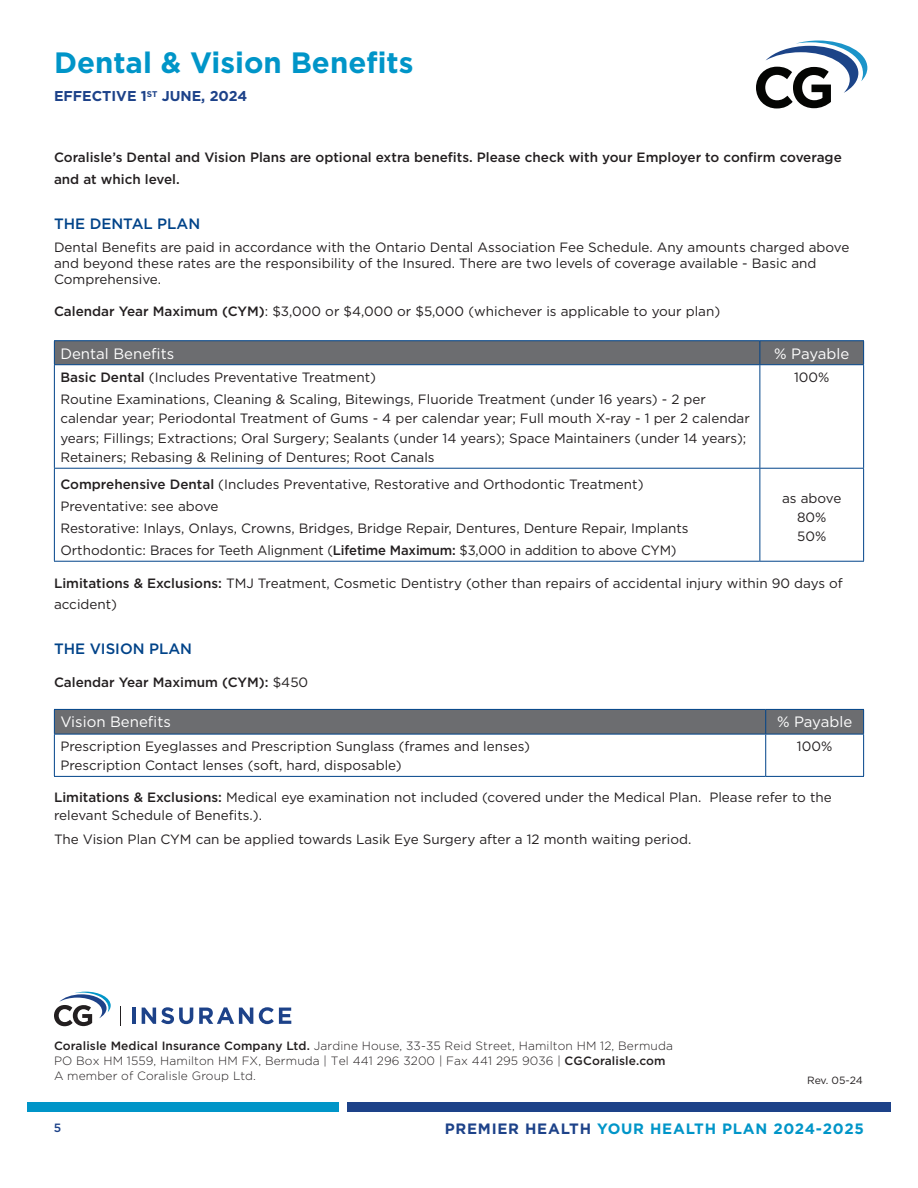
<style>
.page{position:relative;width:918px;height:1188px;background:#fff}
.page>*{position:absolute;margin:0;border:0;box-sizing:border-box;transform-origin:0 0}
.t1{font:700 29.4px "Gotham";color:#0095c8}
.t2{font:15px "Gotham";color:#fff}
.t3{font:700 15px "Gotham";letter-spacing:.05em;color:#0095c8}
.t4{font:500 15px "Gotham";color:#004389}
.t5{font:700 14.25px "Gotham";color:#1d4289}
.t6{font:13.5px/22.2px "Gotham";color:#231f20}
.t7{font:500 13.5px/21.6px "Gotham";color:#231f20}
.t8{font:300 12px/15px "Gotham";letter-spacing:.01em;color:#231f20}
.t9{font:500 12px "Gotham";color:#1d4289}
.t10{font:10.5px "Gotham";letter-spacing:-.015em;color:#231f20}
.s1{font-weight:500}
.s2{font-weight:400}
.s3{color:#1d4289}
</style>
<div class="page">
<svg style="left:54px;top:992px;width:57px;height:34px"></svg>
<hr style="left:132px;top:1008px;width:3px;height:16px;background:#1d4289">
<svg style="left:142px;top:1007px;width:51px;height:17px"></svg>
<svg style="left:199px;top:1007px;width:54px;height:17px"></svg>
<svg style="left:259px;top:1007px;width:32px;height:17px"></svg>
<div style="left:27px;top:1102px;width:311px;height:10px;background:#0095c8"></div>
<div style="left:347px;top:1102px;width:544px;height:10px;background:#1d4289"></div>
<svg style="left:756px;top:40px;width:111px;height:68px"></svg>
<hr style="left:54px;top:340px;width:706px;height:1px;background:#004389">
<hr style="left:760px;top:340px;width:104px;height:1px;background:#004389">
<svg style="left:54px;top:341px;width:810px;height:24px;background:#676b71"></svg>
<hr style="left:760px;top:364px;width:104px;height:1px;background:#004389">
<hr style="left:54px;top:365px;width:1px;height:103px;background:#004389">
<hr style="left:760px;top:365px;width:1px;height:103px;background:#004389">
<hr style="left:863px;top:365px;width:1px;height:103px;background:#004389">
<hr style="left:54px;top:469px;width:1px;height:92px;background:#004389">
<hr style="left:54px;top:468px;width:706px;height:1px;background:#004389">
<hr style="left:54px;top:561px;width:706px;height:1px;background:#004389">
<hr style="left:760px;top:469px;width:1px;height:92px;background:#004389">
<hr style="left:760px;top:468px;width:104px;height:1px;background:#004389">
<hr style="left:863px;top:469px;width:1px;height:92px;background:#004389">
<hr style="left:760px;top:561px;width:104px;height:1px;background:#004389">
<svg style="left:54px;top:709px;width:810px;height:25px;background:#656a71"></svg>
<hr style="left:54px;top:734px;width:712px;height:1px;background:#004389">
<hr style="left:54px;top:734px;width:1px;height:42px;background:#004389">
<hr style="left:766px;top:734px;width:98px;height:1px;background:#004389">
<hr style="left:765px;top:734px;width:1px;height:42px;background:#004389">
<hr style="left:863px;top:734px;width:1px;height:42px;background:#004389">
<hr style="left:54px;top:776px;width:712px;height:1px;background:#004389">
<hr style="left:766px;top:776px;width:98px;height:1px;background:#004389">
<h1 class="t1" style="left:54px;top:44px;width:361px">Dental &amp; Vision Benefits</h1>
<p class="t5" style="left:54px;top:87px;width:195px">EFFECTIVE 1<sup>ST</sup> JUNE, 2024</p>
<p class="t7" style="left:54px;top:146px;width:789px">Coralisle’s Dental and Vision Plans are optional extra benefits. Please check with your Employer to confirm coverage and at which level.</p>
<p class="t4" style="left:54px;top:213px;width:148px">THE DENTAL PLAN</p>
<p class="t6" style="left:54px;top:238px;width:797px;line-height:16.2px">Dental Benefits are paid in accordance with the Ontario Dental Association Fee Schedule. Any amounts charged above and beyond these rates are the responsibility of the Insured. There are two levels of coverage available - Basic and<br>Comprehensive.</p>
<p class="t6" style="left:54px;top:300px;width:668px"><span class="s1">Calendar Year Maximum (CYM)</span>: $3,000 or $4,000 or $5,000 (whichever is applicable to your plan)</p>
<p class="t2" style="left:60px;top:344px;width:115px">Dental Benefits</p>
<p class="t2" style="left:774px;top:344px;width:77px">% Payable</p>
<p class="t6" style="left:60px;top:365px;width:647px"><span class="s1">Basic Dental</span> (Includes Preventative Treatment)<br>Routine Examinations, Cleaning &amp; Scaling, Bitewings, Fluoride Treatment (under 16 years) - 2 per</p>
<p class="t6" style="left:60px;top:408px;width:691px;line-height:19.5px">calendar year; Periodontal Treatment of Gums - 4 per calendar year; Full mouth X-ray - 1 per 2 calendar years; Fillings; Extractions; Oral Surgery; Sealants (under 14 years); Space Maintainers (under 14 years);<br>Retainers; Rebasing &amp; Relining of Dentures; Root Canals</p>
<p class="t6" style="left:794px;top:365px;width:37px">100%</p>
<p class="t6" style="left:60px;top:472px;width:630px"><span class="s1">Comprehensive Dental</span> (Includes Preventative, Restorative and Orthodontic Treatment)<br>Preventative: see above<br>Restorative: Inlays, Onlays, Crowns, Bridges, Bridge Repair, Dentures, Denture Repair, Implants Orthodontic: Braces for Teeth Alignment (<span class="s1">Lifetime Maximum:</span> $3,000 in addition to above CYM)</p>
<p class="t6" style="left:782px;top:488px;width:61px;line-height:18.9px;text-align:center">as above<br>80%<br>50%</p>
<p class="t6" style="left:54px;top:572px;width:790px;line-height:21.6px"><span class="s1">Limitations &amp; Exclusions:</span> TMJ Treatment, Cosmetic Dentistry (other than repairs of accidental injury within 90 days of accident)</p>
<p class="t4" style="left:54px;top:639px;width:140px">THE VISION PLAN</p>
<p class="t7" style="left:54px;top:671px;width:256px">Calendar Year Maximum (CYM): <span class="s2">$450</span></p>
<p class="t2" style="left:60px;top:713px;width:112px">Vision Benefits</p>
<p class="t2" style="left:777px;top:713px;width:77px">% Payable</p>
<p class="t6" style="left:60px;top:736px;width:471px;line-height:19.5px">Prescription Eyeglasses and Prescription Sunglass (frames and lenses)<br>Prescription Contact lenses (soft, hard, disposable)</p>
<p class="t6" style="left:797px;top:735px;width:37px">100%</p>
<p class="t6" style="left:54px;top:787px;width:779px;line-height:18px"><span class="s1">Limitations &amp; Exclusions:</span> Medical eye examination not included (covered under the Medical Plan. Please refer to the relevant Schedule of Benefits.).</p>
<p class="t6" style="left:54px;top:828px;width:639px">The Vision Plan CYM can be applied towards Lasik Eye Surgery after a 12 month waiting period.</p>
<p class="t8" style="left:54px;top:1038px;width:620px"><span class="s1">Coralisle Medical Insurance Company Ltd.</span> Jardine House, 33-35 Reid Street, Hamilton HM 12, Bermuda<br>PO Box HM 1559, Hamilton HM FX, Bermuda | Tel 441 296 3200 | Fax 441 295 9036 | <span class="s1">CGCoralisle.com<br></span>A member of Coralisle Group Ltd.</p>
<p class="t10" style="left:807px;top:1074px;width:57px">Rev. 05-24</p>
<p class="t9" style="left:54px;top:1120px;width:9px">5</p>
<p class="t3" style="left:445px;top:1119px;width:421px"><span class="s3">PREMIER HEALTH</span> YOUR HEALTH PLAN 2024-2025</p>
</div>
